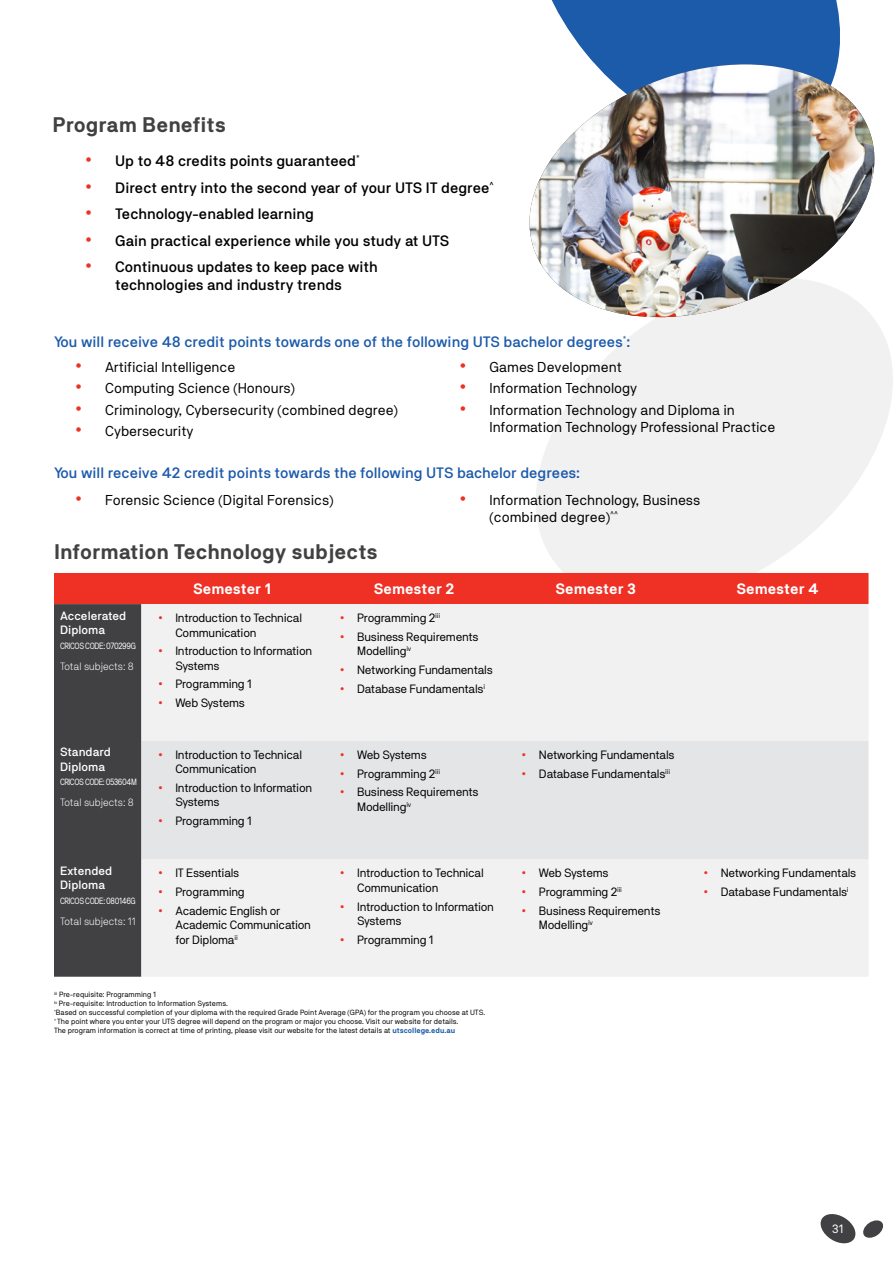
<style>
.page{position:relative;width:893px;height:1263px;background:#fff}
.page>*{position:absolute;margin:0;border:0;box-sizing:border-box;transform-origin:0 0}
.t1{font:700 21px "NB Akademie Std";color:#414042}
.t2{font:500 15px/18px "NB Akademie Std";color:#000;text-align:center}
.t3{font:500 15px "NB Akademie Std";color:#1c5aaa}
.t4{font:700 15px "NB Akademie Std";color:#fff}
.t5{font:14.25px/17.1px "NB Akademie Std";color:#000}
.t6{font:12px/14.4px "NB Akademie Std";letter-spacing:-.02em;color:#000}
.t7{font:500 12px/14.4px "NB Akademie Std";color:#fff}
.t8{font:12px "NB Akademie Std";color:#fff}
.t9{font:300 10.5px "NB Akademie Std";color:#fff}
.t10{font:9px "NB Akademie Std";letter-spacing:-.05em;color:#fff;scale:.85 1}
.t11{font:7.5px/9px "NB Akademie Std";color:#000}
.s1{font-family:"Arial";font-weight:400;font-size:18px;color:#ee3124}
.s2{font-family:"Arial";font-size:18px;color:#ee3124}
.s3{font-family:"Arial";color:#ee3124}
.s4{font-weight:700;color:#1c5aaa}
</style>
<div class="page">
<div style="left:551px;top:0;width:289px;height:46px;background:#1c5aaa"></div>
<svg style="left:536px;top:335px;width:357px;height:270px;fill:#f1f1f2"></svg>
<svg style="left:580px;top:46px;width:303px;height:289px;fill:#1c5aaa"></svg>
<img style="left:529px;top:64px;width:354px;height:263px">
<svg style="left:54px;top:573px;width:814px;height:404px;background:#8c3934"></svg>
<div style="left:141px;top:604px;width:727px;height:373px;background:#f1f1f2"></div>
<div style="left:141px;top:741px;width:727px;height:118px;background:#e4e5e6"></div>
<svg style="left:820px;top:1214px;width:63px;height:30px"></svg>
<h1 class="t1" style="left:53px;top:112px;width:175px">Program Benefits</h1>
<p class="t2" style="left:85px;top:152px;width:276px"><span class="s1">•</span> Up to 48 credits points guaranteed<sup>*</sup></p>
<p class="t2" style="left:85px;top:178px;width:410px"><span class="s1">•</span> Direct entry into the second year of your UTS IT degree<sup>^</sup></p>
<p class="t2" style="left:85px;top:205px;width:230px"><span class="s1">•</span> Technology-enabled learning</p>
<p class="t2" style="left:85px;top:231px;width:365px"><span class="s1">•</span> Gain practical experience while you study at UTS</p>
<p class="t2" style="left:85px;top:258px;width:294px"><span class="s1">•</span> Continuous updates to keep pace with technologies and industry trends</p>
<p class="t3" style="left:54px;top:333px;width:578px">You will receive 48 credit points towards one of the following UTS bachelor degrees<sup>*</sup>:</p>
<p class="t5" style="left:75px;top:358px;width:161px"><span class="s2">•</span> Artificial Intelligence</p>
<p class="t5" style="left:75px;top:379px;width:221px"><span class="s2">•</span> Computing Science (Honours)</p>
<p class="t5" style="left:75px;top:401px;width:324px"><span class="s2">•</span> Criminology, Cybersecurity (combined degree)</p>
<p class="t5" style="left:75px;top:422px;width:120px"><span class="s2">•</span> Cybersecurity</p>
<p class="t5" style="left:460px;top:358px;width:164px"><span class="s2">•</span> Games Development</p>
<p class="t5" style="left:460px;top:379px;width:179px"><span class="s2">•</span> Information Technology</p>
<p class="t5" style="left:489px;top:401px;width:287px;text-indent:-30px"><span class="s2">•</span> Information Technology and Diploma in<br>Information Technology Professional Practice</p>
<p class="t3" style="left:54px;top:465px;width:528px">You will receive 42 credit points towards the following UTS bachelor degrees:</p>
<p class="t5" style="left:75px;top:491px;width:260px"><span class="s2">•</span> Forensic Science (Digital Forensics)</p>
<p class="t5" style="left:489px;top:491px;width:212px;text-indent:-30px"><span class="s2">•</span> Information Technology, Business (combined degree)<sup>^^</sup></p>
<h1 class="t1" style="left:54px;top:540px;width:325px">Information Technology subjects</h1>
<p class="t4" style="left:193px;top:580px;width:80px">Semester 1</p>
<p class="t4" style="left:374px;top:580px;width:82px">Semester 2</p>
<p class="t4" style="left:555px;top:580px;width:82px">Semester 3</p>
<p class="t4" style="left:736px;top:580px;width:84px">Semester 4</p>
<p class="t7" style="left:60px;top:608px;width:68px">Accelerated<br>Diploma</p>
<p class="t10" style="left:60px;top:640px;width:91px">CRICOS CODE: 070299G</p>
<p class="t9" style="left:60px;top:660px;width:75px">Total subjects: 8</p>
<p class="t6" style="left:340px;top:611px;width:102px"><span class="s3">•</span> Programming 2<sup>iii</sup></p>
<p class="t6" style="left:357px;top:629px;width:123px;text-indent:-17px"><span class="s3">•</span> Business Requirements<br>Modelling<sup>iv</sup></p>
<p class="t6" style="left:340px;top:662px;width:154px"><span class="s3">•</span> Networking Fundamentals</p>
<p class="t6" style="left:340px;top:681px;width:146px"><span class="s3">•</span> Database Fundamentals<sup>i</sup></p>
<p class="t6" style="left:175px;top:611px;width:128px;text-indent:-17px"><span class="s3">•</span> Introduction to Technical<br>Communication</p>
<p class="t6" style="left:175px;top:644px;width:138px;text-indent:-17px"><span class="s3">•</span> Introduction to Information<br>Systems</p>
<p class="t6" style="left:158px;top:677px;width:95px"><span class="s3">•</span> Programming 1</p>
<p class="t6" style="left:158px;top:695px;width:88px"><span class="s3">•</span> Web Systems</p>
<p class="t7" style="left:60px;top:745px;width:52px">Standard<br>Diploma</p>
<p class="t10" style="left:60px;top:777px;width:92px">CRICOS CODE: 053604M</p>
<p class="t9" style="left:60px;top:796px;width:75px">Total subjects: 8</p>
<p class="t7" style="left:60px;top:863px;width:54px">Extended<br>Diploma</p>
<p class="t10" style="left:60px;top:895px;width:91px">CRICOS CODE: 080146G</p>
<p class="t9" style="left:60px;top:915px;width:77px">Total subjects: 11</p>
<p class="t6" style="left:175px;top:747px;width:128px;text-indent:-17px"><span class="s3">•</span> Introduction to Technical<br>Communication</p>
<p class="t6" style="left:175px;top:780px;width:138px;text-indent:-17px"><span class="s3">•</span> Introduction to Information<br>Systems</p>
<p class="t6" style="left:158px;top:813px;width:95px"><span class="s3">•</span> Programming 1</p>
<p class="t6" style="left:158px;top:866px;width:82px"><span class="s3">•</span> IT Essentials</p>
<p class="t6" style="left:158px;top:884px;width:88px"><span class="s3">•</span> Programming</p>
<p class="t6" style="left:175px;top:903px;width:137px;text-indent:-17px"><span class="s3">•</span> Academic English or<br>Academic Communication for Diploma<sup>ii</sup></p>
<p class="t6" style="left:340px;top:747px;width:88px"><span class="s3">•</span> Web Systems</p>
<p class="t6" style="left:340px;top:766px;width:102px"><span class="s3">•</span> Programming 2<sup>iii</sup></p>
<p class="t6" style="left:357px;top:785px;width:123px;text-indent:-17px"><span class="s3">•</span> Business Requirements<br>Modelling<sup>iv</sup></p>
<p class="t6" style="left:357px;top:866px;width:128px;text-indent:-17px"><span class="s3">•</span> Introduction to Technical<br>Communication</p>
<p class="t6" style="left:357px;top:899px;width:138px;text-indent:-17px"><span class="s3">•</span> Introduction to Information<br>Systems</p>
<p class="t6" style="left:340px;top:932px;width:95px"><span class="s3">•</span> Programming 1</p>
<p class="t11" style="left:54px;top:990px;width:433px"><sup>iii</sup> Pre-requisite: Programming 1<br><sup>iv</sup> Pre-requisite: Introduction to Information Systems.<br><sup>*</sup>Based on successful completion of your diploma with the required Grade Point Average (GPA) for the program you choose at UTS. <sup>^</sup> The point where you enter your UTS degree will depend on the program or major you choose. Visit our website for details.<br>The program information is correct at time of printing, please visit our website for the latest details at <span class="s4">utscollege.edu.au</span></p>
<p class="t6" style="left:522px;top:747px;width:154px"><span class="s3">•</span> Networking Fundamentals</p>
<p class="t6" style="left:522px;top:766px;width:150px"><span class="s3">•</span> Database Fundamentals<sup>iii</sup></p>
<p class="t6" style="left:522px;top:866px;width:88px"><span class="s3">•</span> Web Systems</p>
<p class="t6" style="left:522px;top:884px;width:102px"><span class="s3">•</span> Programming 2<sup>iii</sup></p>
<p class="t6" style="left:539px;top:903px;width:123px;text-indent:-17px"><span class="s3">•</span> Business Requirements<br>Modelling<sup>iv</sup></p>
<p class="t6" style="left:704px;top:866px;width:154px"><span class="s3">•</span> Networking Fundamentals</p>
<p class="t6" style="left:704px;top:884px;width:146px"><span class="s3">•</span> Database Fundamentals<sup>i</sup></p>
<p class="t8" style="left:832px;top:1221px;width:13px">31</p>
</div>
